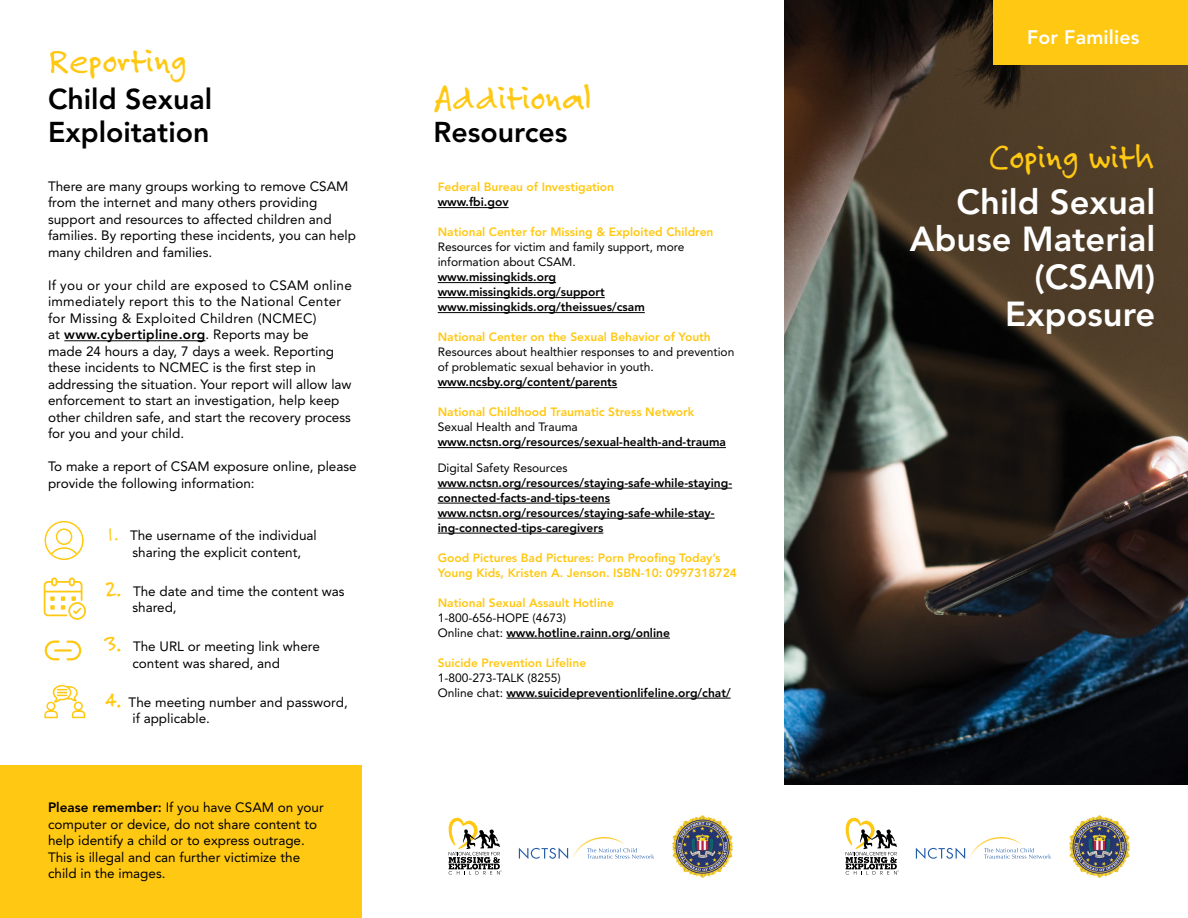
<style>
.page{position:relative;width:1188px;height:918px;background:#fff}
.page>*{position:absolute;margin:0;border:0;box-sizing:border-box;transform-origin:0 0}
.BODY{font:37.5px "Felt Tip Roman";color:#ffc812}
.Body_Copy{font:800 34.5px/37.5px "Avenir LT Std";color:#fff;text-align:right}
.Body_Copy-2{font:800 28.5px/33px "Avenir LT Std";color:#000}
.Body_Copy-3{font:800 19.5px "Avenir LT Std";letter-spacing:.01em;color:#fff}
.Body_Copy-4{font:13.5px/16.5px "Avenir LT Std";color:#000}
.Body_Copy-5{font:800 12px/15px "Avenir LT Std";color:#000}
.Body_Copy-6{font:800 12px/15px "Avenir LT Std";color:#ffc812}
.Body_Copy-7{font:12px/15px "Avenir LT Std";color:#000}
.s1{font-weight:800}
.s2{font-family:"Felt Tip Roman";font-size:18px;color:#ffc812}
.s3{font-family:"Felt Tip Roman";font-size:22.5px;color:#ffc812}
.s4{font-weight:400}
</style>
<div class="page">
<img style="left:785px;top:0;width:403px;height:784px">
<div style="left:993px;top:0;width:195px;height:65px;background:#ffc812"></div>
<hr style="left:438px;top:207px;width:71px;height:1px;background:#000">
<hr style="left:438px;top:282px;width:118px;height:1px;background:#000">
<hr style="left:438px;top:297px;width:167px;height:1px;background:#000">
<hr style="left:438px;top:312px;width:207px;height:1px;background:#000">
<hr style="left:438px;top:387px;width:179px;height:1px;background:#000">
<hr style="left:438px;top:447px;width:288px;height:1px;background:#000">
<hr style="left:438px;top:488px;width:294px;height:1px;background:#000">
<hr style="left:438px;top:503px;width:172px;height:1px;background:#000">
<hr style="left:438px;top:518px;width:277px;height:1px;background:#000">
<hr style="left:438px;top:533px;width:165px;height:1px;background:#000">
<hr style="left:506px;top:638px;width:164px;height:1px;background:#000">
<hr style="left:506px;top:698px;width:225px;height:1px;background:#000">
<svg style="left:846px;top:818px;width:53px;height:57px"></svg>
<img style="left:1070px;top:815px;width:60px;height:63px">
<svg style="left:916px;top:848px;width:49px;height:11px"></svg>
<svg style="left:1022px;top:848px;width:29px;height:11px"></svg>
<img style="left:970px;top:837px;width:52px;height:22px">
<svg style="left:449px;top:818px;width:53px;height:57px"></svg>
<img style="left:673px;top:815px;width:60px;height:63px">
<svg style="left:519px;top:848px;width:49px;height:11px"></svg>
<svg style="left:625px;top:848px;width:29px;height:11px"></svg>
<img style="left:573px;top:837px;width:52px;height:22px">
<div style="left:0;top:766px;width:361px;height:152px;background:#ffc812"></div>
<hr style="left:64px;top:340px;width:142px;height:1px;background:#000">
<svg style="left:44px;top:640px;width:38px;height:21px"></svg>
<svg style="left:53px;top:648px;width:20px;height:5px"></svg>
<svg style="left:44px;top:684px;width:41px;height:34px"></svg>
<svg style="left:44px;top:520px;width:40px;height:41px"></svg>
<svg style="left:44px;top:577px;width:42px;height:43px"></svg>
<p class="BODY" style="left:48px;top:37px;width:141px">Reporting</p>
<p class="Body_Copy-2" style="left:48px;top:83px;width:166px">Child Sexual<br>Exploitation</p>
<p class="Body_Copy-4" style="left:48px;top:178px;width:310px">There are many groups working to remove CSAM from the internet and many others providing support and resources to affected children and families. By reporting these incidents, you can help many children and families.</p>
<p class="Body_Copy-4" style="left:48px;top:277px;width:305px">If you or your child are exposed to CSAM online immediately report this to the National Center for Missing &amp; Exploited Children (NCMEC)<br>at <span class="s1">www.cybertipline.org</span>. Reports may be<br>made 24 hours a day, 7 days a week. Reporting these incidents to NCMEC is the first step in addressing the situation. Your report will allow law enforcement to start an investigation, help keep other children safe, and start the recovery process for you and your child.</p>
<p class="Body_Copy-4" style="left:48px;top:459px;width:310px">To make a report of CSAM exposure online, please provide the following information:</p>
<p class="Body_Copy-4" style="left:132px;top:528px;width:186px;text-indent:-26px"><span class="s2">1.</span> The username of the individual sharing the explicit content,</p>
<p class="Body_Copy-4" style="left:106px;top:583px;width:240px"><span class="s3">2.</span> The date and time the content was</p>
<p class="Body_Copy-4" style="left:132px;top:600px;width:46px">shared,</p>
<p class="Body_Copy-4" style="left:106px;top:639px;width:215px"><span class="s3">3.</span> The URL or meeting link where</p>
<p class="Body_Copy-4" style="left:132px;top:655px;width:149px">content was shared, and</p>
<p class="Body_Copy-4" style="left:132px;top:694px;width:217px;text-indent:-26px"><span class="s3">4.</span> The meeting number and password, if applicable.</p>
<p class="Body_Copy-4" style="left:48px;top:799px;width:277px"><span class="s1">Please remember:</span> If you have CSAM on your computer or device, do not share content to help identify a child or to express outrage.<br>This is illegal and can further victimize the child in the images.</p>
<p class="BODY" style="left:434px;top:75px;width:160px">Additional</p>
<p class="Body_Copy-2" style="left:434px;top:116px;width:136px">Resources</p>
<p class="Body_Copy-6" style="left:438px;top:180px;width:178px">Federal Bureau of Investigation</p>
<p class="Body_Copy-5" style="left:438px;top:195px;width:72px">www.fbi.gov</p>
<p class="Body_Copy-6" style="left:438px;top:225px;width:277px">National Center for Missing &amp; Exploited Children</p>
<p class="Body_Copy-7" style="left:438px;top:240px;width:248px">Resources for victim and family support, more information about CSAM.</p>
<p class="Body_Copy-5" style="left:438px;top:270px;width:120px">www.missingkids.org</p>
<p class="Body_Copy-5" style="left:438px;top:285px;width:169px">www.missingkids.org/support</p>
<p class="Body_Copy-5" style="left:438px;top:300px;width:209px">www.missingkids.org/theissues/csam</p>
<p class="Body_Copy-6" style="left:438px;top:330px;width:275px">National Center on the Sexual Behavior of Youth</p>
<p class="Body_Copy-7" style="left:438px;top:345px;width:298px">Resources about healthier responses to and prevention of problematic sexual behavior in youth.</p>
<p class="Body_Copy-5" style="left:438px;top:375px;width:181px">www.ncsby.org/content/parents</p>
<p class="Body_Copy-6" style="left:438px;top:405px;width:258px">National Childhood Traumatic Stress Network</p>
<p class="Body_Copy-7" style="left:438px;top:420px;width:142px">Sexual Health and Trauma</p>
<p class="Body_Copy-5" style="left:438px;top:435px;width:290px">www.nctsn.org/resources/sexual-health-and-trauma</p>
<p class="Body_Copy-7" style="left:438px;top:460px;width:131px">Digital Safety Resources</p>
<p class="Body_Copy-5" style="left:438px;top:475px;width:296px">www.nctsn.org/resources/staying-safe-while-staying&shy;connected-facts-and-tips-teens</p>
<p class="Body_Copy-5" style="left:438px;top:505px;width:278px">www.nctsn.org/resources/staying-safe-while-stay&shy;ing-connected-tips-caregivers</p>
<p class="Body_Copy-6" style="left:438px;top:550px;width:301px">Good Pictures Bad Pictures: Porn Proofing Today’s<br>Young Kids, Kristen A. Jenson. ISBN-10: 0997318724</p>
<p class="Body_Copy-6" style="left:438px;top:595px;width:178px">National Sexual Assault Hotline</p>
<p class="Body_Copy-7" style="left:438px;top:610px;width:130px">1-800-656-HOPE (4673)</p>
<p class="Body_Copy-5" style="left:438px;top:625px;width:234px"><span class="s4">Online chat:</span> www.hotline.rainn.org/online</p>
<p class="Body_Copy-6" style="left:438px;top:655px;width:150px">Suicide Prevention Lifeline</p>
<p class="Body_Copy-7" style="left:438px;top:670px;width:125px">1-800-273-TALK (8255)</p>
<p class="Body_Copy-5" style="left:438px;top:685px;width:294px"><span class="s4">Online chat:</span> www.suicidepreventionlifeline.org/chat/</p>
<p class="Body_Copy-3" style="left:1027px;top:25px;width:114px">For Families</p>
<p class="BODY" style="left:989px;top:133px;width:167px">Coping with</p>
<p class="Body_Copy" style="left:910px;top:183px;width:247px">Child Sexual<br>Abuse Material (CSAM)<br>Exposure</p>
</div>
